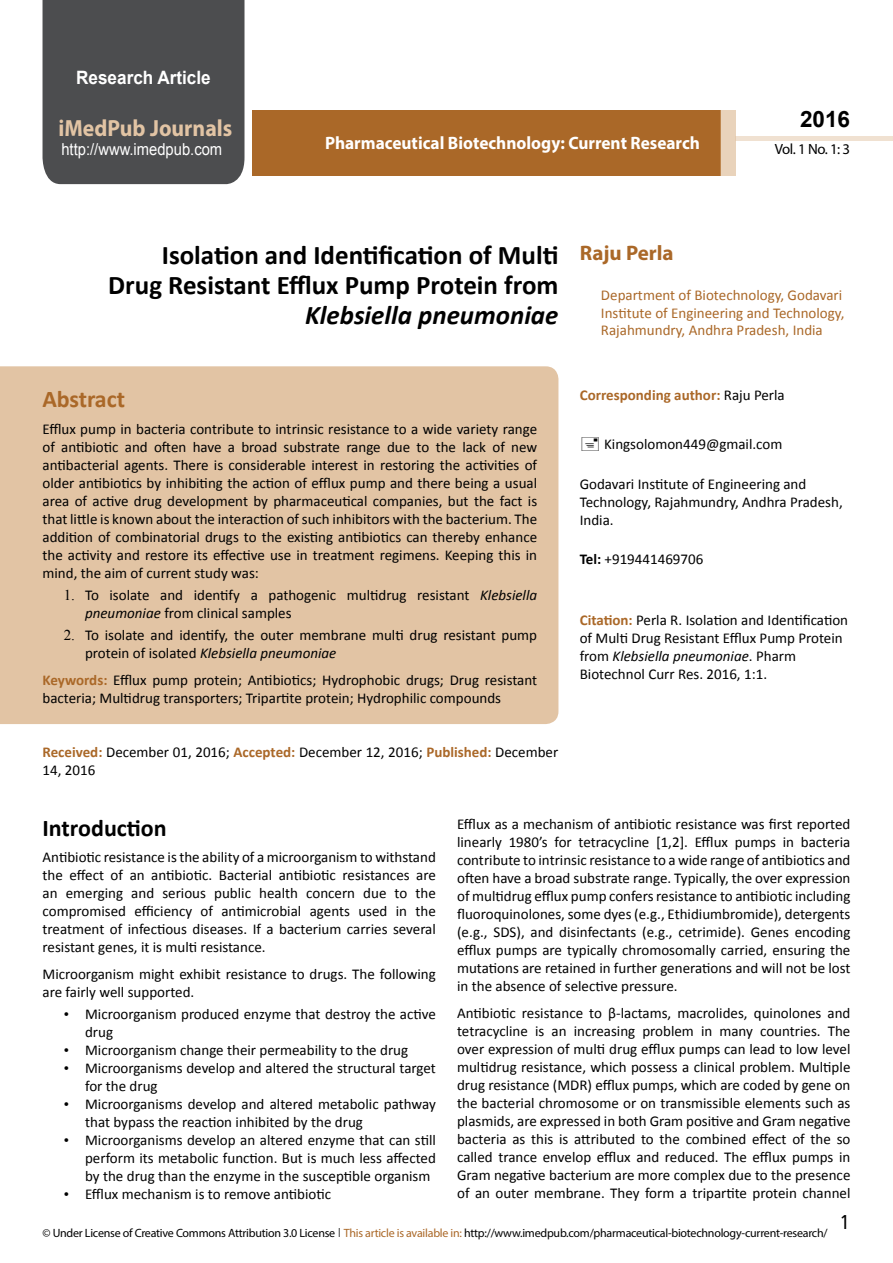
<style>
.page{position:relative;width:893px;height:1263px;background:#fff}
.page>*{position:absolute;margin:0;border:0;box-sizing:border-box;transform-origin:0 0}
.t1{font:700 27px/29.7px "Calibri";color:#000;text-align:right}
.t2{font:italic 700 27px "Calibri";color:#000}
.t3{font:25.5px "Tunga";color:#000}
.t4{font:700 24px "Calibri";color:#000}
.t5{font:700 24px "Calibri";letter-spacing:-.005em;color:#aa6828}
.t6{font:700 23.4px "Myriad Pro";color:#e2c4a4;scale:.93 1}
.t7{font:700 22.5px "Arial";color:#000}
.t8{font:700 21px "Myriad Pro";color:#aa6828}
.t9{font:700 18.45px "Arial";color:#fff;scale:.93 1}
.t10{font:700 18px "Myriad Pro";color:#fff;scale:.96 1}
.t11{font:16.5px "Arial";color:#fff;scale:.89 1}
.t12{font:15px/18px "Calibri";color:#000}
.t13{font:15px/17.4px "Calibri";color:#aa6828}
.t14{font:700 15px "Calibri";color:#aa6828}
.t15{font:14.85px "Myriad Pro";color:#000}
.t16{font:12px "Myriad Pro";letter-spacing:-.02em;color:#000}
.s1{font-family:"Times New Roman"}
.s2{font-style:italic}
.s3{font-weight:700;color:#aa6828}
.s4{font-weight:400;color:#000}
.s5{font-weight:700}
.s6{font-family:"Tunga"}
.s7{color:#aa6828}
</style>
<div class="page">
<div style="left:43px;top:0;width:201px;height:184px;background:#4c4d4f"></div>
<div style="left:252px;top:110px;width:469px;height:66px;background:#aa6828"></div>
<div style="left:720px;top:110px;width:16px;height:66px;background:#e9d3bb"></div>
<hr style="left:736px;top:137px;width:157px;height:4px;background:#f0e1d1">
<div style="left:0;top:366px;width:558px;height:358px;background:#e2c4a4"></div>
<p class="t9" style="left:76px;top:65px;width:146px">Research Article</p>
<h3 class="t6" style="left:58px;top:113px;width:188px">iMedPub Journals</h3>
<p class="t11" style="left:61px;top:138px;width:182px">http://www.imedpub.com</p>
<p class="t10" style="left:325px;top:131px;width:392px">Pharmaceutical Biotechnology: Current Research</p>
<h3 class="t7" style="left:800px;top:104px;width:52px">2016</h3>
<p class="t15" style="left:775px;top:140px;width:77px">Vol. 1 No. 1: 3</p>
<h1 class="t1" style="left:108px;top:241px;width:452px">Isolation and Identification of Multi<br>Drug Resistant Efflux Pump Protein from</h1>
<h1 class="t2" style="left:305px;top:298px;width:255px">Klebsiella pneumoniae</h1>
<h3 class="t5" style="left:43px;top:384px;width:84px">Abstract</h3>
<p class="t12" style="left:43px;top:420px;width:496px;text-align:justify">Efflux pump in bacteria contribute to intrinsic resistance to a wide variety range of antibiotic and often have a broad substrate range due to the lack of new antibacterial agents. There is considerable interest in restoring the activities of older antibiotics by inhibiting the action of efflux pump and there being a usual area of active drug development by pharmaceutical companies, but the fact is that little is known about the interaction of such inhibitors with the bacterium. The addition of combinatorial drugs to the existing antibiotics can thereby enhance the activity and restore its effective use in treatment regimens. Keeping this in mind, the aim of current study was:</p>
<p class="t12" style="left:85px;top:586px;width:454px;text-indent:-21px"><span class="s1">1.</span> To isolate and identify a pathogenic multidrug resistant <span class="s2">Klebsiella pneumoniae</span> from clinical samples</p>
<p class="t12" style="left:85px;top:626px;width:454px;text-indent:-21px"><span class="s1">2.</span> To isolate and identify, the outer membrane multi drug resistant pump protein of isolated <span class="s2">Klebsiella pneumoniae</span></p>
<p class="t12" style="left:43px;top:671px;width:496px"><span class="s3">Keywords:</span> Efflux pump protein; Antibiotics; Hydrophobic drugs; Drug resistant bacteria; Multidrug transporters; Tripartite protein; Hydrophilic compounds</p>
<p class="t12" style="left:43px;top:742px;width:517px;line-height:18.8px"><span class="s3">Received:</span> December 01, 2016; <span class="s3">Accepted:</span> December 12, 2016; <span class="s3">Published:</span> December<br>14, 2016</p>
<h3 class="t8" style="left:580px;top:239px;width:95px">Raju Perla</h3>
<p class="t13" style="left:601px;top:287px;width:245px">Department of Biotechnology, Godavari<br>Institute of Engineering and Technology,<br>Rajahmundry, Andhra Pradesh, India</p>
<p class="t14" style="left:580px;top:385px;width:207px">Corresponding author: <span class="s4">Raju Perla</span></p>
<p class="t12" style="left:604px;top:435px;width:180px">Kingsolomon449@gmail.com</p>
<p class="t12" style="left:580px;top:475px;width:264px">Godavari Institute of Engineering and<br>Technology, Rajahmundry, Andhra Pradesh,<br>India.</p>
<p class="t12" style="left:580px;top:550px;width:125px"><span class="s5">Tel:</span> +919441469706</p>
<p class="t12" style="left:580px;top:611px;width:270px"><span class="s3">Citation:</span> Perla R. Isolation and Identification of Multi Drug Resistant Efflux Pump Protein from <span class="s2">Klebsiella pneumoniae</span>. Pharm Biotechnol Curr Res. 2016, 1:1.</p>
<h3 class="t4" style="left:43px;top:812px;width:126px">Introduction</h3>
<p class="t12" style="left:43px;top:848px;width:395px;text-align:justify">Antibiotic resistance is the ability of a microorganism to withstand the effect of an antibiotic. Bacterial antibiotic resistances are an emerging and serious public health concern due to the compromised efficiency of antimicrobial agents used in the treatment of infectious diseases. If a bacterium carries several resistant genes, it is multi resistance.</p>
<p class="t12" style="left:43px;top:965px;width:395px">Microorganism might exhibit resistance to drugs. The following are fairly well supported.</p>
<p class="t12" style="left:85px;top:1005px;width:352px;text-indent:-21px"><span class="s1">•</span> Microorganism produced enzyme that destroy the active drug</p>
<p class="t12" style="left:64px;top:1041px;width:346px"><span class="s1">•</span> Microorganism change their permeability to the drug</p>
<p class="t12" style="left:85px;top:1059px;width:352px;text-indent:-21px"><span class="s1">•</span> Microorganisms develop and altered the structural target for the drug</p>
<p class="t12" style="left:85px;top:1095px;width:352px;text-indent:-21px"><span class="s1">•</span> Microorganisms develop and altered metabolic pathway that bypass the reaction inhibited by the drug</p>
<p class="t12" style="left:85px;top:1131px;width:352px;text-align:justify;text-indent:-21px"><span class="s1">•</span> Microorganisms develop an altered enzyme that can still perform its metabolic function. But is much less affected by the drug than the enzyme in the susceptible organism</p>
<p class="t12" style="left:64px;top:1185px;width:269px"><span class="s1">•</span> Efflux mechanism is to remove antibiotic</p>
<p class="t12" style="left:457px;top:815px;width:395px;text-align:justify">Efflux as a mechanism of antibiotic resistance was first reported linearly 1980’s for tetracycline [1,2]. Efflux pumps in bacteria contribute to intrinsic resistance to a wide range of antibiotics and often have a broad substrate range. Typically, the over expression of multidrug efflux pump confers resistance to antibiotic including fluoroquinolones, some dyes (e.g., Ethidiumbromide), detergents (e.g., SDS), and disinfectants (e.g., cetrimide). Genes encoding efflux pumps are typically chromosomally carried, ensuring the mutations are retained in further generations and will not be lost in the absence of selective pressure.</p>
<p class="t12" style="left:457px;top:1004px;width:395px;text-align:justify">Antibiotic resistance to β-lactams, macrolides, quinolones and tetracycline is an increasing problem in many countries. The over expression of multi drug efflux pumps can lead to low level multidrug resistance, which possess a clinical problem. Multiple drug resistance (MDR) efflux pumps, which are coded by gene on the bacterial chromosome or on transmissible elements such as plasmids, are expressed in both Gram positive and Gram negative bacteria as this is attributed to the combined effect of the so called trance envelop efflux and reduced. The efflux pumps in Gram negative bacterium are more complex due to the presence of an outer membrane. They form a tripartite protein channel</p>
<p class="t16" style="left:43px;top:1225px;width:787px">© Under License of Creative Commons Attribution 3.0 License <span class="s6">|</span> <span class="s7">This article is available in:</span> http://www.imedpub.com/pharmaceutical-biotechnology-current-research/</p>
<h2 class="t3" style="left:841px;top:1205px;width:9px">1</h2>
</div>
